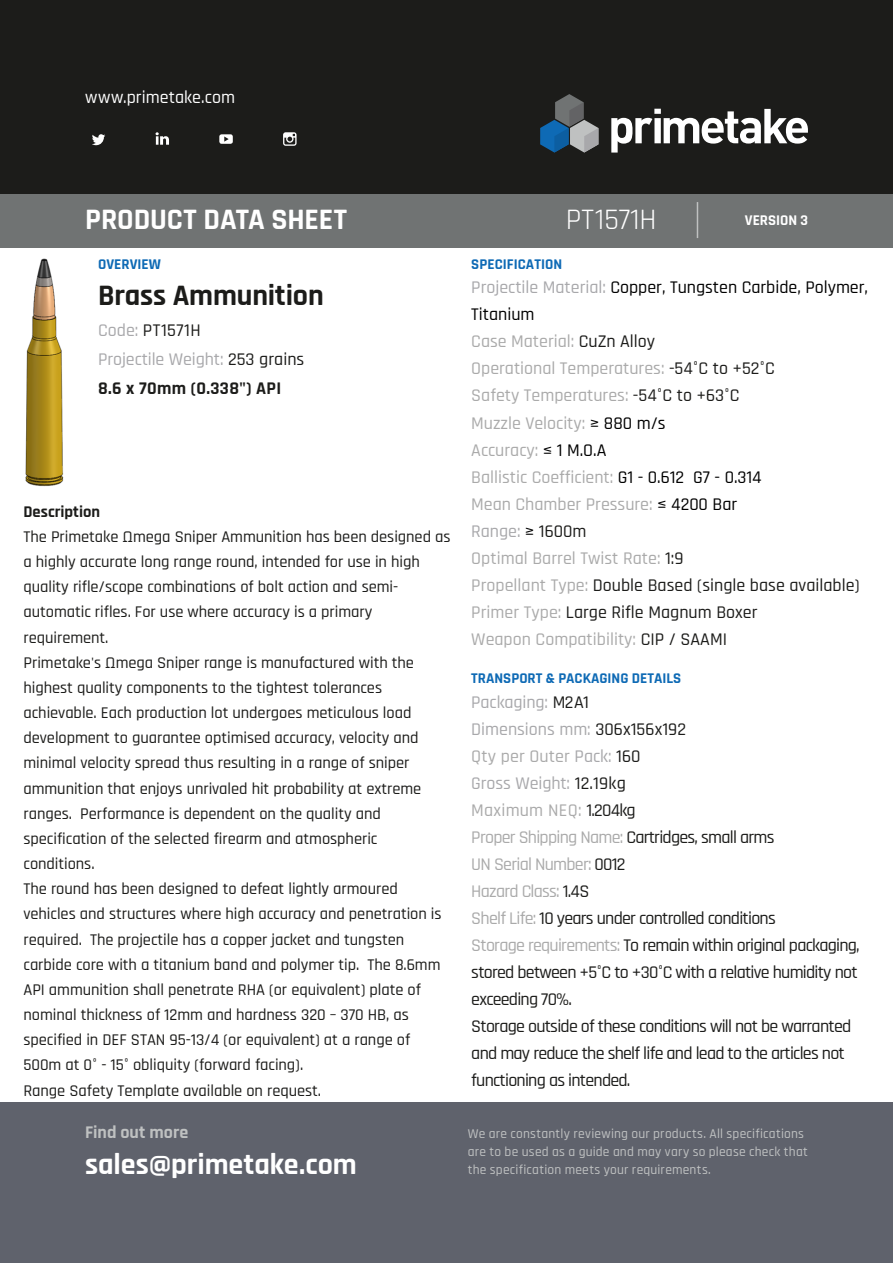
<style>
.page{position:relative;width:893px;height:1263px;background:#fff}
.page>*{position:absolute;margin:0;border:0;box-sizing:border-box;transform-origin:0 0}
.t1{font:700 30px "Rajdhani";letter-spacing:-.005em;color:#fff}
.t2{font:700 30px "Rajdhani";letter-spacing:-.005em;color:#1c1c1a}
.t3{font:30px "Rajdhani";letter-spacing:-.005em;color:#fff}
.t4{font:500 18px/27px "Rajdhani";letter-spacing:-.04em;color:#1c1c1a}
.t5{font:500 18px/27px "Rajdhani";color:#aaa}
.t6{font:500 18px/28.8px "Rajdhani";color:#a8a8ab}
.t7{font:500 18px "Rajdhani";letter-spacing:.005em;color:#fff}
.t8{font:700 18px "Rajdhani";color:#bfc1c1}
.t9{font:500 16.5px/25.2px "Rajdhani";letter-spacing:-.005em;color:#1c1c1a}
.t10{font:700 15px "Rajdhani";color:#0e6ab5}
.t11{font:700 15px "Rajdhani";color:#fff}
.t12{font:500 13.5px "Rajdhani";letter-spacing:.015em;color:#bfc1c1}
.s1{color:#1c1c1a}
.s2{font-weight:700;color:#1c1c1a}
.s3{color:#a8a8ab}
.s4{color:#000}
.s5{color:#aaa}
.s6{font-weight:700}
</style>
<div class="page">
<div style="left:0;top:193px;width:893px;height:54px;background:#707373"></div>
<hr style="left:697px;top:202px;width:1px;height:36px;background:#bfc1c1">
<div style="left:0;top:0;width:893px;height:193px;background:#1c1c1a"></div>
<svg style="left:92px;top:134px;width:13px;height:11px"></svg>
<svg style="left:219px;top:134px;width:14px;height:10px"></svg>
<svg style="left:283px;top:132px;width:14px;height:14px"></svg>
<svg style="left:156px;top:132px;width:13px;height:13px"></svg>
<svg style="left:540px;top:94px;width:58px;height:59px"></svg>
<svg style="left:611px;top:109px;width:197px;height:44px"></svg>
<div style="left:0;top:1102px;width:893px;height:161px;background:#5f626c"></div>
<img style="left:25px;top:258px;width:39px;height:229px">
<p class="t7" style="left:85px;top:87px;width:151px">www.primetake.com</p>
<p class="t1" style="left:85px;top:201px;width:264px">PRODUCT DATA SHEET</p>
<p class="t3" style="left:566px;top:202px;width:92px">PT1571H</p>
<p class="t11" style="left:745px;top:211px;width:65px">VERSION 3</p>
<p class="t10" style="left:98px;top:255px;width:64px">OVERVIEW</p>
<p class="t2" style="left:98px;top:277px;width:227px">Brass Ammunition</p>
<p class="t6" style="left:98px;top:317px;width:208px">Code: <span class="s1">PT1571H<br></span>Projectile Weight: <span class="s1">253 grains<br></span><span class="s2">8.6 x 70mm (0.338") API</span></p>
<p class="t10" style="left:471px;top:255px;width:92px">SPECIFICATION</p>
<p class="t5" style="left:471px;top:275px;width:398px"><span class="s3">Projectile Material:</span> <span class="s4">Copper, Tungsten Carbide, Polymer, Titanium<br></span>Case Material: <span class="s1">CuZn Alloy<br></span>Operational Temperatures: <span class="s1">-54°C to +52°C<br></span>Safety Temperatures: <span class="s1">-54°C to +63°C<br></span>Muzzle Velocity: <span class="s4">≥ 880 m/s<br></span>Accuracy: <span class="s4">≤ 1 M.O.A<br></span>Ballistic Coefficient: <span class="s4">G1 - 0.612 G7 - 0.314<br></span>Mean Chamber Pressure: <span class="s4">≤ 4200 Bar<br></span><span class="s3">Range:</span> <span class="s4">≥</span> <span class="s1">1600m<br></span>Optimal Barrel Twist Rate: <span class="s1">1:9<br></span>Propellant Type: <span class="s1">Double Based (single base available)<br></span>Primer Type: <span class="s1">Large Rifle Magnum Boxer<br></span>Weapon Compatibility: <span class="s1">CIP / SAAMI</span></p>
<p class="t10" style="left:471px;top:669px;width:211px">TRANSPORT &amp; PACKAGING DETAILS</p>
<p class="t4" style="left:471px;top:689px;width:390px"><span class="s3">Packaging:</span> M2A1<br><span class="s3">Dimensions mm:</span> 306x156x192<br><span class="s5">Qty per Outer</span> <span class="s3">Pack:</span> 160<br><span class="s3">Gross Weight:</span> 12.19kg<br><span class="s5">Maximum NEQ:</span> 1.204kg<br><span class="s5">Proper Shipping Name:</span> Cartridges, small arms<br><span class="s5">UN Serial Number:</span> 0012<br><span class="s5">Hazard Class:</span> 1.4S<br><span class="s5">Shelf Life:</span> 10 years under controlled conditions<br><span class="s5">Storage requirements:</span> To remain within original packaging, stored between +5°C to +30°C with a relative humidity not exceeding 70%.<br>Storage outside of these conditions will not be warranted and may reduce the shelf life and lead to the articles not functioning as intended.</p>
<p class="t9" style="left:24px;top:499px;width:429px"><span class="s6">Description<br></span>The Primetake Ωmega Sniper Ammunition has been designed as a highly accurate long range round, intended for use in high quality rifle/scope combinations of bolt action and semi&shy;automatic rifles. For use where accuracy is a primary requirement.<br>Primetake's Ωmega Sniper range is manufactured with the highest quality components to the tightest tolerances achievable. Each production lot undergoes meticulous load development to guarantee optimised accuracy, velocity and minimal velocity spread thus resulting in a range of sniper ammunition that enjoys unrivaled hit probability at extreme ranges. Performance is dependent on the quality and specification of the selected firearm and atmospheric conditions.<br>The round has been designed to defeat lightly armoured vehicles and structures where high accuracy and penetration is required. The projectile has a copper jacket and tungsten carbide core with a titanium band and polymer tip. The 8.6mm API ammunition shall penetrate RHA (or equivalent) plate of nominal thickness of 12mm and hardness 320 – 370 HB, as specified in DEF STAN 95-13/4 (or equivalent) at a range of 500m at 0° - 15° obliquity (forward facing).<br>Range Safety Template available on request.</p>
<p class="t8" style="left:85px;top:1121px;width:105px">Find out more</p>
<p class="t12" style="left:468px;top:1126px;width:338px">We are constantly reviewing our products. All specifications</p>
<p class="t12" style="left:468px;top:1144px;width:342px">are to be used as a guide and may vary so please check that</p>
<p class="t1" style="left:85px;top:1146px;width:273px">sales@primetake.com</p>
<p class="t12" style="left:468px;top:1162px;width:245px">the specification meets your requirements.</p>
</div>
